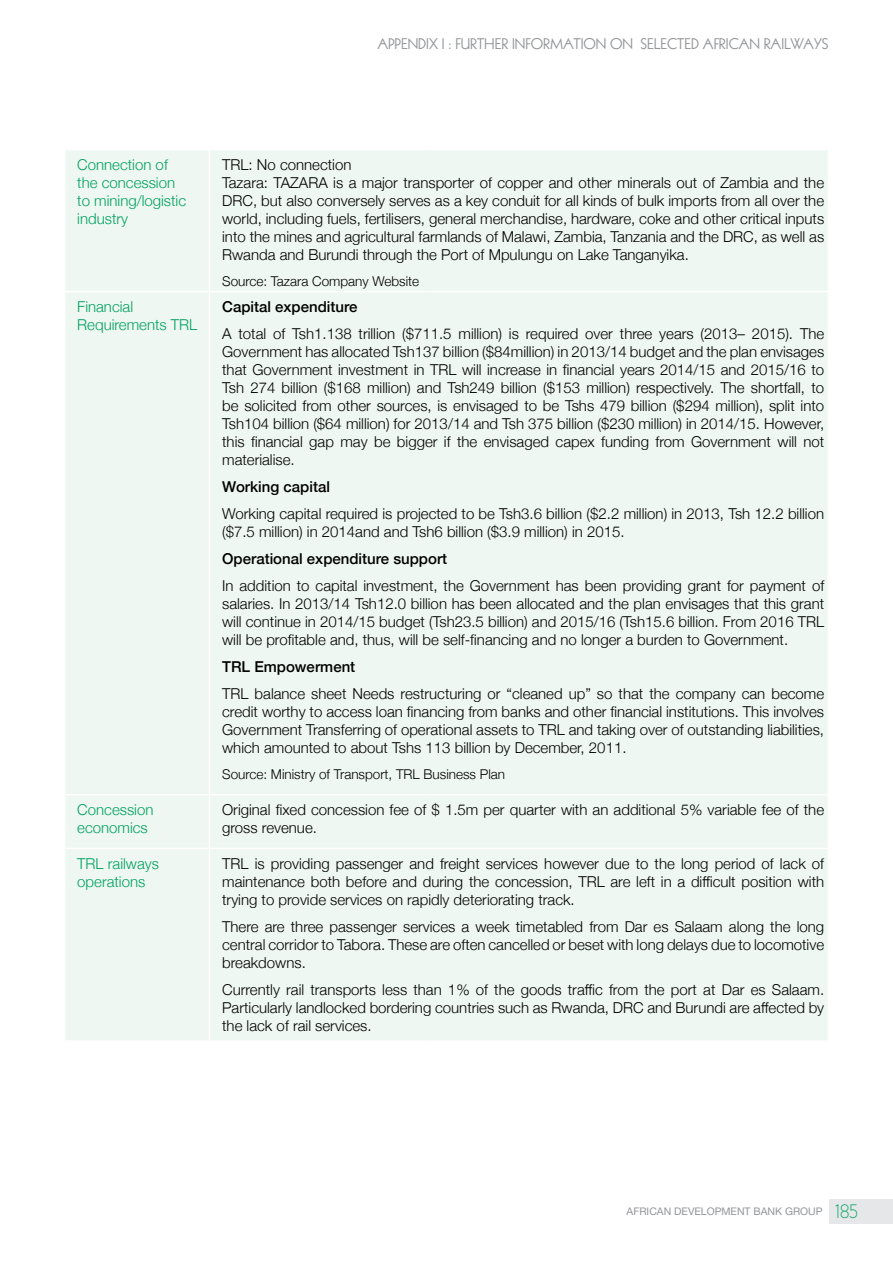
<style>
.page{position:relative;width:893px;height:1263px;background:#fff}
.page>*{position:absolute;margin:0;border:0;box-sizing:border-box;transform-origin:0 0}
.t1{font:300 15px/18px "Helvetica Neue";color:#000;text-align:justify}
.t2{font:300 15px/18px "Helvetica Neue";color:#00a160}
.t3{font:500 15px "Helvetica Neue";color:#000}
.t4{font:15px "Kabel";color:#939598}
.t5{font:300 13.5px "Helvetica Neue";color:#000}
.t6{font:10.5px "Helvetica Neue LT Std";color:#939598}
.s1{font-family:"Kabel";font-weight:300;font-size:21px;color:#00a160}
</style>
<div class="page">
<div style="left:829px;top:1199px;width:64px;height:25px;background:#e6e7e8"></div>
<div style="left:65px;top:150px;width:763px;height:890px;background:#eff7f2"></div>
<hr style="left:209px;top:150px;width:1px;height:141px;background:#fff">
<hr style="left:64px;top:291px;width:145px;height:1px;background:#fff">
<hr style="left:209px;top:291px;width:220px;height:1px;background:#fff">
<hr style="left:209px;top:292px;width:1px;height:502px;background:#fff">
<hr style="left:429px;top:291px;width:400px;height:1px;background:#fff">
<hr style="left:64px;top:794px;width:145px;height:1px;background:#fff">
<hr style="left:209px;top:794px;width:220px;height:1px;background:#fff">
<hr style="left:209px;top:795px;width:1px;height:53px;background:#fff">
<hr style="left:429px;top:794px;width:400px;height:1px;background:#fff">
<hr style="left:64px;top:848px;width:145px;height:1px;background:#fff">
<hr style="left:209px;top:848px;width:220px;height:1px;background:#fff">
<hr style="left:209px;top:849px;width:1px;height:191px;background:#fff">
<hr style="left:429px;top:848px;width:400px;height:1px;background:#fff">
<p class="t4" style="left:377px;top:35px;width:453px">APPENDIX : FURTHER IN ORM TION ON SELECTED A RIC N R ILW YS</p>
<p class="t2" style="left:77px;top:155px;width:110px">Connection of the concession to mining/logistic industry</p>
<p class="t1" style="left:222px;top:155px;width:603px;text-align:left">TRL: No connection<br>Tazara: TAZARA is a major transporter of copper and other minerals out of Zambia and the DRC, but also conversely serves as a key conduit for all kinds of bulk imports from all over the world, including fuels, fertilisers, general merchandise, hardware, coke and other critical inputs into the mines and agricultural farmlands of Malawi, Zambia, Tanzania and the DRC, as well as Rwanda and Burundi through the Port of Mpulungu on Lake Tanganyika.</p>
<p class="t5" style="left:222px;top:270px;width:199px">Source: Tazara Company Website</p>
<p class="t2" style="left:77px;top:297px;width:122px">Financial<br>Requirements TRL</p>
<p class="t3" style="left:222px;top:295px;width:137px">Capital expenditure</p>
<p class="t1" style="left:222px;top:324px;width:604px">A total of Tsh1.138 trillion ($711.5 million) is required over three years (2013– 2015). The Government has allocated Tsh137 billion ($84million) in 2013/14 budget and the plan envisages that Government investment in TRL will increase in financial years 2014/15 and 2015/16 to Tsh 274 billion ($168 million) and Tsh249 billion ($153 million) respectively. The shortfall, to be solicited from other sources, is envisaged to be Tshs 479 billion ($294 million), split into Tsh104 billion ($64 million) for 2013/14 and Tsh 375 billion ($230 million) in 2014/15. However, this financial gap may be bigger if the envisaged capex funding from Government will not materialise.</p>
<p class="t3" style="left:222px;top:475px;width:109px">Working capital</p>
<p class="t1" style="left:222px;top:504px;width:603px">Working capital required is projected to be Tsh3.6 billion ($2.2 million) in 2013, Tsh 12.2 billion ($7.5 million) in 2014and and Tsh6 billion ($3.9 million) in 2015.</p>
<p class="t3" style="left:222px;top:547px;width:227px">Operational expenditure support</p>
<p class="t1" style="left:222px;top:576px;width:604px">In addition to capital investment, the Government has been providing grant for payment of salaries. In 2013/14 Tsh12.0 billion has been allocated and the plan envisages that this grant will continue in 2014/15 budget (Tsh23.5 billion) and 2015/16 (Tsh15.6 billion. From 2016 TRL will be profitable and, thus, will be self-financing and no longer a burden to Government.</p>
<p class="t3" style="left:222px;top:655px;width:135px">TRL Empowerment</p>
<p class="t1" style="left:222px;top:684px;width:603px">TRL balance sheet Needs restructuring or “cleaned up” so that the company can become credit worthy to access loan financing from banks and other financial institutions. This involves Government Transferring of operational assets to TRL and taking over of outstanding liabilities, which amounted to about Tshs 113 billion by December, 2011.</p>
<p class="t5" style="left:222px;top:763px;width:284px">Source: Ministry of Transport, TRL Business Plan</p>
<p class="t2" style="left:77px;top:800px;width:78px">Concession economics</p>
<p class="t1" style="left:222px;top:800px;width:603px">Original fixed concession fee of $ 1.5m per quarter with an additional 5% variable fee of the gross revenue.</p>
<p class="t2" style="left:77px;top:853px;width:83px">TRL railways operations</p>
<p class="t1" style="left:222px;top:853px;width:603px">TRL is providing passenger and freight services however due to the long period of lack of maintenance both before and during the concession, TRL are left in a difficult position with trying to provide services on rapidly deteriorating track.</p>
<p class="t1" style="left:222px;top:916px;width:603px">There are three passenger services a week timetabled from Dar es Salaam along the long central corridor to Tabora. These are often cancelled or beset with long delays due to locomotive breakdowns.</p>
<p class="t1" style="left:222px;top:979px;width:604px">Currently rail transports less than 1% of the goods traffic from the port at Dar es Salaam.<br>Particularly landlocked bordering countries such as Rwanda, DRC and Burundi are affected by the lack of rail services.</p>
<p class="t6" style="left:627px;top:1205px;width:233px">AFRIC N DEVELOPMENT B NK GROUP <span class="s1">185</span></p>
</div>
